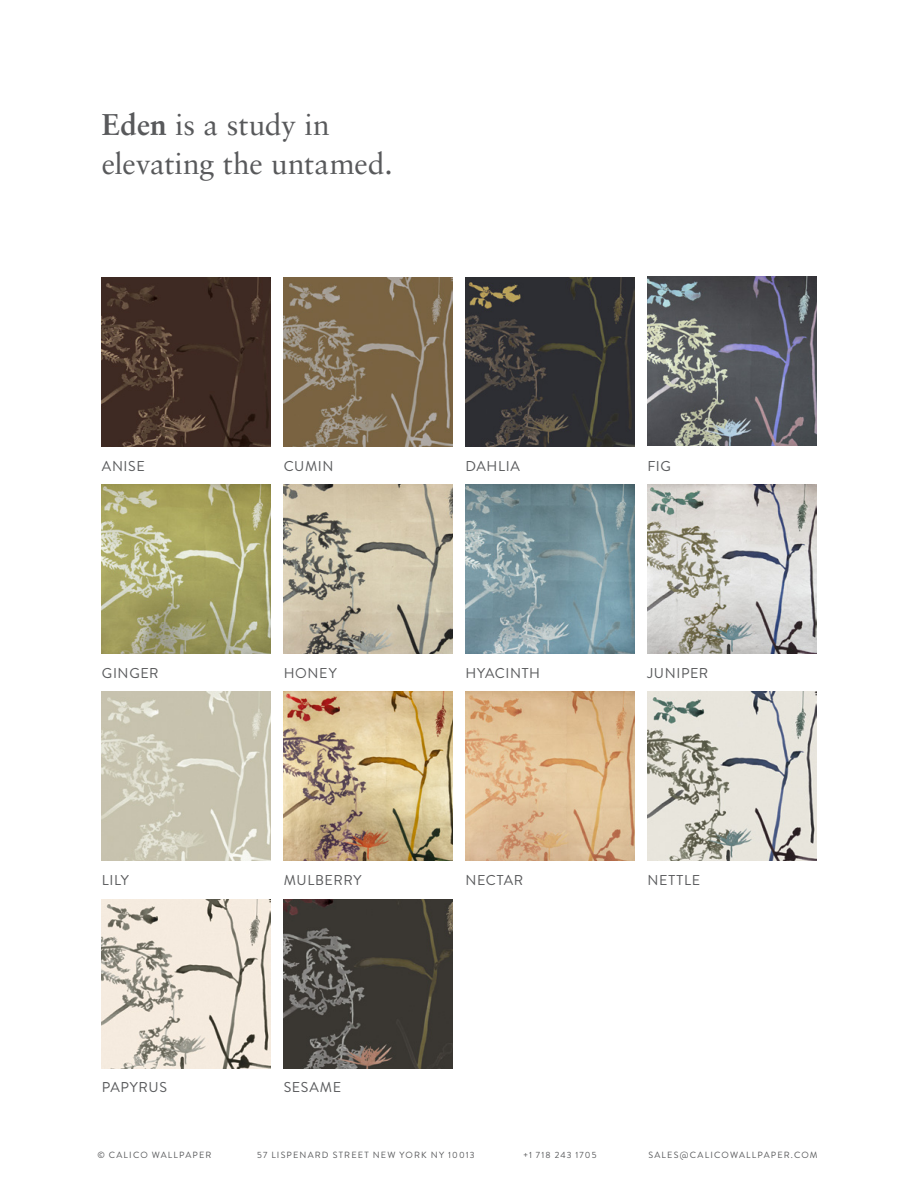
<style>
.page{position:relative;width:918px;height:1188px;background:#fff}
.page>*{position:absolute;margin:0;border:0;box-sizing:border-box;transform-origin:0 0}
.t1{font:30px/39px "Sabon LT Pro";letter-spacing:-.005em;color:#58595b}
.t2{font:14.25px "Brandon Grotesque";letter-spacing:.045em;color:#58595b}
.t3{font:9px "Brandon Grotesque";letter-spacing:.13em;color:#58595b}
.s1{font-weight:700}
</style>
<div class="page">
<img style="left:465px;top:692px;width:169px;height:169px">
<img style="left:284px;top:692px;width:169px;height:169px">
<img style="left:284px;top:899px;width:169px;height:169px">
<img style="left:102px;top:484px;width:169px;height:169px">
<img style="left:465px;top:484px;width:169px;height:169px">
<img style="left:647px;top:277px;width:169px;height:169px">
<img style="left:465px;top:278px;width:169px;height:168px">
<img style="left:102px;top:278px;width:169px;height:168px">
<img style="left:102px;top:692px;width:169px;height:169px">
<img style="left:102px;top:899px;width:169px;height:169px">
<img style="left:284px;top:278px;width:169px;height:168px">
<img style="left:647px;top:484px;width:169px;height:169px">
<img style="left:647px;top:692px;width:169px;height:169px">
<img style="left:284px;top:484px;width:169px;height:169px">
<h1 class="t1" style="left:102px;top:104px;width:292px"><span class="s1">Eden</span> is a study in elevating the untamed.</h1>
<h2 class="t2" style="left:102px;top:456px;width:45px">ANISE</h2>
<h2 class="t2" style="left:284px;top:456px;width:51px">CUMIN</h2>
<h2 class="t2" style="left:466px;top:456px;width:56px">DAHLIA</h2>
<h2 class="t2" style="left:647px;top:456px;width:25px">FIG</h2>
<h2 class="t2" style="left:102px;top:663px;width:58px">GINGER</h2>
<h2 class="t2" style="left:284px;top:663px;width:55px">HONEY</h2>
<h2 class="t2" style="left:466px;top:663px;width:76px">HYACINTH</h2>
<h2 class="t2" style="left:647px;top:663px;width:62px">JUNIPER</h2>
<h2 class="t2" style="left:102px;top:871px;width:29px">LILY</h2>
<h2 class="t2" style="left:284px;top:871px;width:79px">MULBERRY</h2>
<h2 class="t2" style="left:102px;top:1078px;width:67px">PAPYRUS</h2>
<h2 class="t2" style="left:284px;top:1078px;width:59px">SESAME</h2>
<h2 class="t2" style="left:466px;top:871px;width:59px">NECTAR</h2>
<h2 class="t2" style="left:647px;top:871px;width:54px">NETTLE</h2>
<p class="t3" style="left:97px;top:1149px;width:116px">© CALICO WALLPAPER</p>
<p class="t3" style="left:257px;top:1149px;width:219px">57 LISPENARD STREET NEW YORK NY 10013</p>
<p class="t3" style="left:523px;top:1149px;width:75px">+1 718 243 1705</p>
<p class="t3" style="left:648px;top:1149px;width:171px">SALES@CALICOWALLPAPER.COM</p>
</div>
